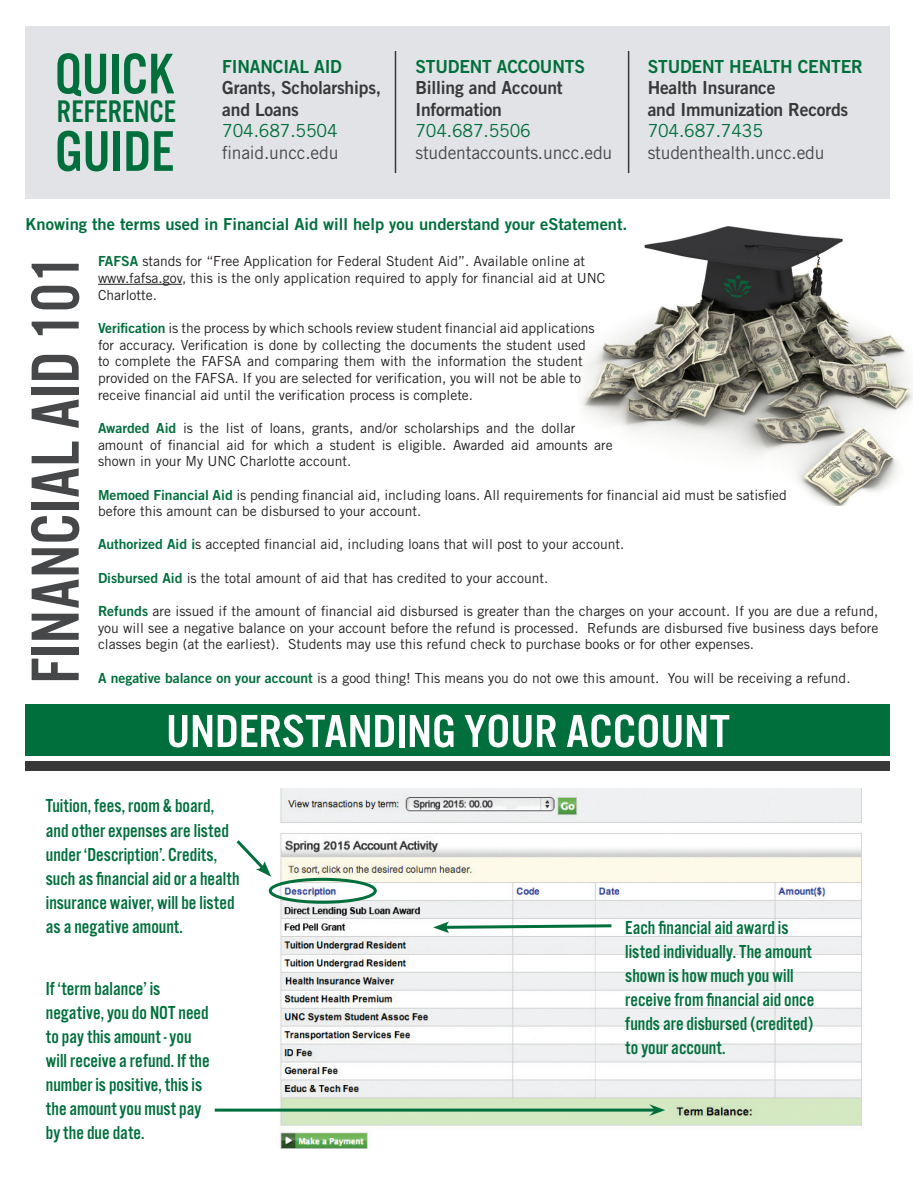
<style>
.page{position:relative;width:913px;height:1182px;background:#fff}
.page>*{position:absolute;margin:0;border:0;box-sizing:border-box;transform-origin:0 0}
.t1{font:70.5px "Alternate Got No 3 D";color:#464748}
.t2{font:59.4px "Alternate Got No 3 D";color:#006f3c}
.t3{font:59.4px "Alternate Got No 3 D";color:#006f3c;scale:1.04 1}
.t4{font:48px "Alternate Got No 3 D";color:#fff;scale:1.1 1}
.t5{font:32.4px "Alternate Got No 3 D";color:#006f3c}
.t6{font:19.5px/24px "Alternate Got No 3 D";color:#006f3c}
.t7{font:18px/21.6px "Trade Gothic LT Std Bd 2";letter-spacing:-.01em;color:#383839}
.t8{font:18px/21.6px "Trade Gothic LT Std";letter-spacing:-.01em;color:#464748}
.t9{font:18px "Trade Gothic LT Std Bd 2";letter-spacing:-.01em;color:#006f3c}
.t10{font:18px "Trade Gothic LT Std";letter-spacing:-.01em;color:#006f3c}
.t11{font:16.5px "Trade Gothic LT Std Bd 2";color:#006f3c}
.t12{font:13.8px/16.6px "Trade Gothic LT Std";color:#231f20}
.s1{color:#006f3c}
.s2{font-family:"Trade Gothic LT Std Bd 2";color:#006f3c}
</style>
<div class="page">
<div style="left:26px;top:26px;width:864px;height:172px;background:#e1e3e6"></div>
<img style="left:274px;top:788px;width:588px;height:361px">
<div style="left:26px;top:704px;width:864px;height:52px;background:#006f3c"></div>
<img style="left:581px;top:226px;width:332px;height:279px">
<hr style="left:395px;top:51px;width:1px;height:122px;background:#383839">
<hr style="left:628px;top:51px;width:1px;height:122px;background:#383839">
<svg style="left:433px;top:921px;width:181px;height:11px"></svg>
<div style="left:26px;top:760px;width:864px;height:10px;background:#383839"></div>
<hr style="left:98px;top:284px;width:84px;height:1px;background:#231f20">
<div style="left:269px;top:877px;width:108px;height:26px;border:3px solid #006f3c;border-radius:50%"></div>
<svg style="left:236px;top:840px;width:35px;height:36px"></svg>
<hr style="left:215px;top:1108px;width:440px;height:3px;background:#006f3c">
<svg style="left:649px;top:1103px;width:16px;height:12px"></svg>
<p class="t2" style="left:55px;top:42px;width:121px">QUICK</p>
<p class="t5" style="left:57px;top:94px;width:120px">REFERENCE</p>
<p class="t3" style="left:55px;top:120px;width:116px">GUIDE</p>
<p class="t9" style="left:222px;top:55px;width:121px">FINANCIAL AID</p>
<p class="t7" style="left:222px;top:77px;width:160px">Grants, Scholarships,</p>
<p class="t7" style="left:222px;top:98px;width:78px">and Loans</p>
<p class="t8" style="left:222px;top:120px;width:118px"><span class="s1">704.687.5504 </span>finaid.uncc.edu</p>
<p class="t9" style="left:415px;top:55px;width:171px">STUDENT ACCOUNTS</p>
<p class="t7" style="left:415px;top:77px;width:149px">Billing and Account<br>Information</p>
<p class="t10" style="left:415px;top:120px;width:117px">704.687.5506</p>
<p class="t8" style="left:415px;top:142px;width:198px">studentaccounts.uncc.edu</p>
<p class="t9" style="left:647px;top:55px;width:217px">STUDENT HEALTH CENTER</p>
<p class="t7" style="left:647px;top:77px;width:129px">Health Insurance</p>
<p class="t7" style="left:647px;top:98px;width:202px">and Immunization Records</p>
<p class="t10" style="left:647px;top:120px;width:117px">704.687.7435</p>
<p class="t8" style="left:647px;top:142px;width:178px">studenthealth.uncc.edu</p>
<p class="t11" style="left:26px;top:214px;width:603px">Knowing the terms used in Financial Aid will help you understand your eStatement.</p>
<p class="t12" style="left:98px;top:253px;width:509px"><span class="s2">FAFSA</span> stands for “Free Application for Federal Student Aid”. Available online at www.fafsa.gov, this is the only application required to apply for financial aid at UNC<br>Charlotte.</p>
<p class="t12" style="left:98px;top:319px;width:498px"><span class="s2">Verification</span> is the process by which schools review student financial aid applications for accuracy. Verification is done by collecting the documents the student used to complete the FAFSA and comparing them with the information the student provided on the FAFSA. If you are selected for verification, you will not be able to receive financial aid until the verification process is complete.</p>
<p class="t12" style="left:98px;top:419px;width:516px"><span class="s2">Awarded Aid</span> is the list of loans, grants, and/or scholarships and the dollar amount of financial aid for which a student is eligible. Awarded aid amounts are shown in your My UNC Charlotte account.</p>
<p class="t12" style="left:98px;top:486px;width:690px"><span class="s2">Memoed Financial Aid</span> is pending financial aid, including loans. All requirements for financial aid must be satisfied before this amount can be disbursed to your account.</p>
<p class="t12" style="left:98px;top:536px;width:528px"><span class="s2">Authorized Aid i</span>s accepted financial aid, including loans that will post to your account.</p>
<p class="t12" style="left:98px;top:569px;width:452px"><span class="s2">Disbursed Aid</span> is the total amount of aid that has credited to your account.</p>
<p class="t12" style="left:98px;top:602px;width:782px;text-align:justify"><span class="s2">Refunds</span> are issued if the amount of financial aid disbursed is greater than the charges on your account. If you are due a refund, you will see a negative balance on your account before the refund is processed. Refunds are disbursed five business days before classes begin (at the earliest). Students may use this refund check to purchase books or for other expenses.</p>
<p class="t12" style="left:98px;top:669px;width:754px"><span class="s2">A negative balance on your account</span> is a good thing! This means you do not owe this amount. You will be receiving a refund.</p>
<p class="t1" style="left:18px;top:683px;width:431px;rotate:-90deg">FINANCIAL AID 101</p>
<p class="t4" style="left:166px;top:705px;width:514px">UNDERSTANDING YOUR ACCOUNT</p>
<p class="t6" style="left:46px;top:794px;width:195px">Tuition, fees, room &amp; board, and other expenses are listed under ‘Description’. Credits, such as financial aid or a health insurance waiver, will be listed as a negative amount.</p>
<p class="t6" style="left:46px;top:976px;width:165px">If ‘term balance’ is negative, you do NOT need to pay this amount - you will receive a refund. If the number is positive, this is the amount you must pay by the due date.</p>
<p class="t6" style="left:625px;top:915px;width:190px">Each financial aid award is listed individually. The amount shown is how much you will receive from financial aid once funds are disbursed (credited) to your account.</p>
</div>
